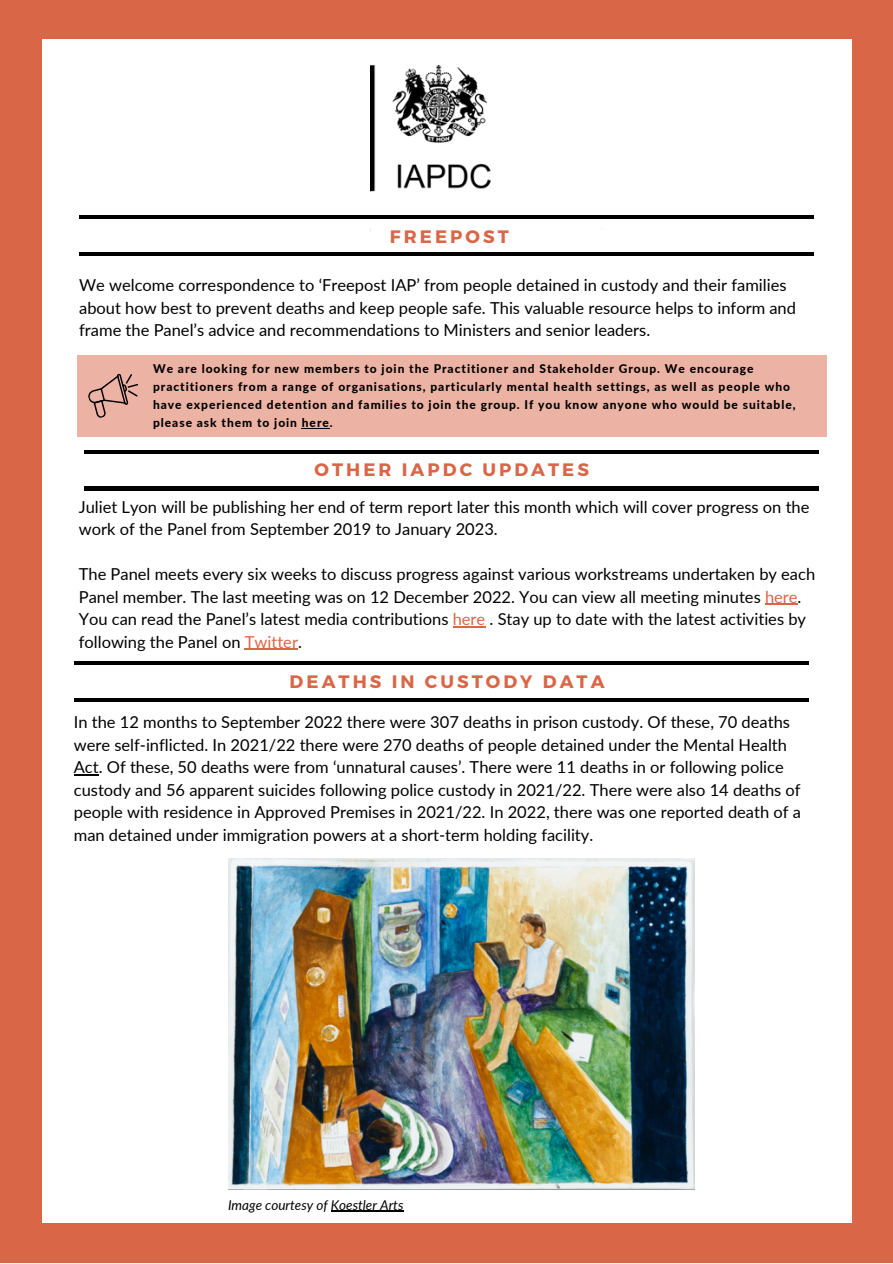
<style>
.page{position:relative;width:893px;height:1264px;background:#fff}
.page>*{position:absolute;margin:0;border:0;box-sizing:border-box;transform-origin:0 0}
.t1{font:700 18px "Montserrat";letter-spacing:.17em;color:#da6648}
.t2{font:16.5px/22.5px "Lato";color:#000}
.t3{font:italic 13.5px "Lato";color:#000}
.t4{font:800 12px/18px "Lato";letter-spacing:.08em;color:#000}
.s1{color:#da6648}
</style>
<div class="page">
<div style="left:0;top:0;width:892px;height:1262px;background:#da6648"></div>
<div style="left:43px;top:39px;width:808px;height:1183px;background:#fff"></div>
<hr style="left:79px;top:215px;width:734px;height:4px;background:#000">
<hr style="left:79px;top:252px;width:734px;height:4px;background:#000">
<img style="left:371px;top:65px;width:120px;height:127px">
<hr style="left:84px;top:450px;width:734px;height:3px;background:#000">
<hr style="left:84px;top:487px;width:734px;height:3px;background:#000">
<div style="left:77px;top:355px;width:749px;height:81px;background:#ecb3a4"></div>
<svg style="left:88px;top:374px;width:50px;height:44px"></svg>
<hr style="left:74px;top:698px;width:734px;height:4px;background:#000">
<hr style="left:74px;top:661px;width:734px;height:3px;background:#000">
<img style="left:228px;top:859px;width:466px;height:330px">
<hr style="left:765px;top:603px;width:32px;height:2px;background:#da6648">
<hr style="left:452px;top:626px;width:33px;height:1px;background:#da6648">
<hr style="left:245px;top:648px;width:53px;height:2px;background:#da6648">
<svg style="left:302px;top:428px;width:28px;height:1px"></svg>
<svg style="left:74px;top:774px;width:25px;height:1px"></svg>
<hr style="left:331px;top:1210px;width:72px;height:1px;background:#000">
<p class="t1" style="left:390px;top:225px;width:120px">FREEPOST</p>
<p class="t2" style="left:79px;top:273px;width:718px">We welcome correspondence to ‘Freepost IAP’ from people detained in custody and their families about how best to prevent deaths and keep people safe. This valuable resource helps to inform and frame the Panel’s advice and recommendations to Ministers and senior leaders.</p>
<p class="t4" style="left:153px;top:359px;width:644px">We are looking for new members to join the Practitioner and Stakeholder Group. We encourage practitioners from a range of organisations, particularly mental health settings, as well as people who have experienced detention and families to join the group. If you know anyone who would be suitable, please ask them to join here.</p>
<p class="t1" style="left:314px;top:458px;width:276px">OTHER IAPDC UPDATES</p>
<p class="t2" style="left:79px;top:495px;width:732px">Juliet Lyon will be publishing her end of term report later this month which will cover progress on the work of the Panel from September 2019 to January 2023.</p>
<p class="t2" style="left:79px;top:562px;width:737px">The Panel meets every six weeks to discuss progress against various workstreams undertaken by each Panel member. The last meeting was on 12 December 2022. You can view all meeting minutes <span class="s1">here</span>.<br>You can read the Panel’s latest media contributions <span class="s1">here</span> . Stay up to date with the latest activities by following the Panel on <span class="s1">Twitter</span>.</p>
<p class="t1" style="left:289px;top:669px;width:316px">DEATHS IN CUSTODY DATA</p>
<p class="t2" style="left:74px;top:710px;width:728px">In the 12 months to September 2022 there were 307 deaths in prison custody. Of these, 70 deaths were self-inflicted. In 2021/22 there were 270 deaths of people detained under the Mental Health Act. Of these, 50 deaths were from ‘unnatural causes’. There were 11 deaths in or following police custody and 56 apparent suicides following police custody in 2021/22. There were also 14 deaths of people with residence in Approved Premises in 2021/22. In 2022, there was one reported death of a man detained under immigration powers at a short-term holding facility.</p>
<p class="t3" style="left:228px;top:1196px;width:177px">Image courtesy of Koestler Arts</p>
</div>
